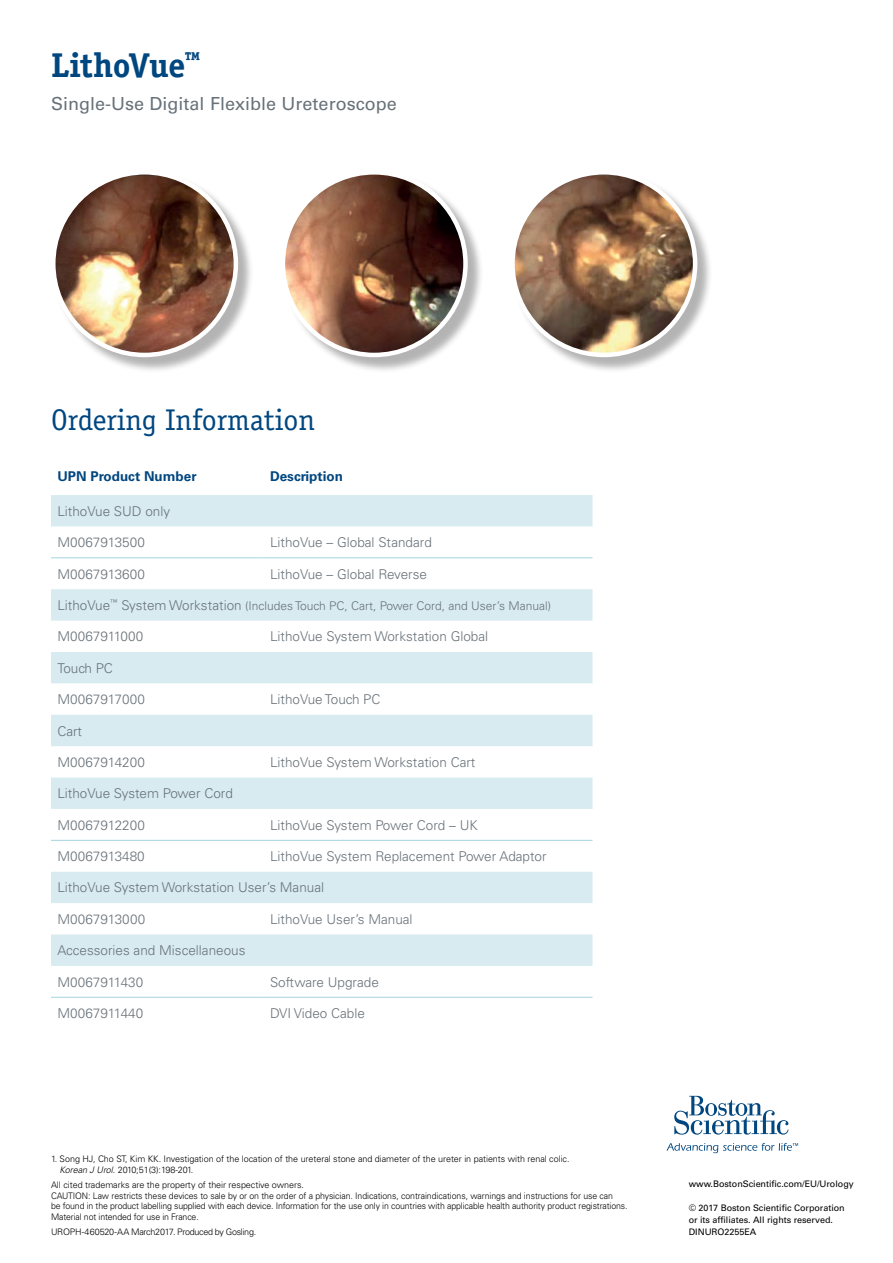
<style>
.page{position:relative;width:893px;height:1263px;background:#fff}
.page>*{position:absolute;margin:0;border:0;box-sizing:border-box;transform-origin:0 0}
.t1{font:700 34.5px "Officina Serif";letter-spacing:-.02em;color:#00467f}
.t2{font:30px "Officina Serif";color:#00467f}
.t3{font:18px "Univers";color:#687279}
.t4{font:300 13.5px "Univers CE";color:#687279}
.t5{font:700 13.5px "Univers CE";color:#00467f}
.t6{font:300 12px "Univers CE";color:#687279}
.t7{font:300 9px/10.8px "Univers CE";letter-spacing:-.005em;color:#000}
.t8{font:9px "Univers";letter-spacing:-.005em;color:#000}
.t9{font:300 9px "Univers CE";letter-spacing:-.025em;color:#000}
.s1{font-size:13.5px}
.s2{font-style:italic}
</style>
<div class="page">
<svg style="left:51px;top:495px;width:541px;height:471px"></svg>
<hr style="left:51px;top:997px;width:213px;height:1px;background:#a3d4e2">
<hr style="left:264px;top:997px;width:328px;height:1px;background:#a3d4e2">
<hr style="left:51px;top:840px;width:213px;height:1px;background:#a3d4e2">
<hr style="left:264px;top:840px;width:328px;height:1px;background:#a3d4e2">
<hr style="left:51px;top:558px;width:213px;height:1px;background:#a3d4e2">
<hr style="left:264px;top:558px;width:328px;height:1px;background:#a3d4e2">
<div style="left:53px;top:172px;width:201px;height:201px;background:#000;opacity:.3"></div>
<img style="left:53px;top:172px;width:183px;height:183px;border-radius:91px">
<div style="left:51px;top:170px;width:187px;height:187px;border:4px solid #fff;border-radius:50%"></div>
<div style="left:282px;top:172px;width:201px;height:201px;background:#000;opacity:.3"></div>
<img style="left:283px;top:172px;width:182px;height:183px;border-radius:91px">
<div style="left:281px;top:170px;width:187px;height:187px;border:4px solid #fff;border-radius:50%"></div>
<div style="left:512px;top:172px;width:201px;height:201px;background:#000;opacity:.3"></div>
<img style="left:512px;top:172px;width:183px;height:183px;border-radius:91px">
<div style="left:510px;top:170px;width:187px;height:187px;border:4px solid #fff;border-radius:50%"></div>
<svg style="left:674px;top:1096px;width:115px;height:39px"></svg>
<svg style="left:666px;top:1143px;width:132px;height:10px"></svg>
<p class="t1" style="left:51px;top:44px;width:151px">LithoVue<sup>™</sup></p>
<p class="t3" style="left:51px;top:93px;width:347px">Single-Use Digital Flexible Ureteroscope</p>
<p class="t2" style="left:51px;top:402px;width:266px">Ordering Information</p>
<p class="t5" style="left:57px;top:468px;width:141px">UPN Product Number</p>
<p class="t5" style="left:270px;top:468px;width:74px">Description</p>
<p class="t4" style="left:57px;top:503px;width:114px">LithoVue SUD only</p>
<p class="t4" style="left:57px;top:535px;width:89px">M0067913500</p>
<p class="t4" style="left:270px;top:535px;width:163px">LithoVue – Global Standard</p>
<p class="t4" style="left:57px;top:566px;width:89px">M0067913600</p>
<p class="t4" style="left:270px;top:566px;width:159px">LithoVue – Global Reverse</p>
<p class="t6" style="left:57px;top:599px;width:495px"><span class="s1">LithoVue</span><sup>™</sup> <span class="s1">System Workstation</span> (Includes Touch PC, Cart, Power Cord, and User’s Manual)</p>
<p class="t4" style="left:57px;top:629px;width:88px">M0067911000</p>
<p class="t4" style="left:270px;top:629px;width:220px">LithoVue System Workstation Global</p>
<p class="t4" style="left:57px;top:660px;width:57px">Touch PC</p>
<p class="t4" style="left:57px;top:692px;width:89px">M0067917000</p>
<p class="t4" style="left:270px;top:692px;width:112px">LithoVue Touch PC</p>
<p class="t4" style="left:57px;top:723px;width:26px">Cart</p>
<p class="t4" style="left:57px;top:754px;width:89px">M0067914200</p>
<p class="t4" style="left:270px;top:754px;width:207px">LithoVue System Workstation Cart</p>
<p class="t4" style="left:57px;top:786px;width:177px">LithoVue System Power Cord</p>
<p class="t4" style="left:57px;top:817px;width:89px">M0067912200</p>
<p class="t4" style="left:270px;top:817px;width:209px">LithoVue System Power Cord – UK</p>
<p class="t4" style="left:57px;top:849px;width:89px">M0067913480</p>
<p class="t4" style="left:270px;top:849px;width:278px">LithoVue System Replacement Power Adaptor</p>
<p class="t4" style="left:57px;top:880px;width:268px">LithoVue System Workstation User’s Manual</p>
<p class="t4" style="left:57px;top:911px;width:89px">M0067913000</p>
<p class="t4" style="left:270px;top:911px;width:144px">LithoVue User’s Manual</p>
<p class="t4" style="left:57px;top:943px;width:190px">Accessories and Miscellaneous</p>
<p class="t4" style="left:57px;top:974px;width:87px">M0067911430</p>
<p class="t4" style="left:270px;top:974px;width:110px">Software Upgrade</p>
<p class="t4" style="left:57px;top:1005px;width:87px">M0067911440</p>
<p class="t4" style="left:270px;top:1005px;width:96px">DVI Video Cable</p>
<p class="t7" style="left:60px;top:1154px;width:511px;text-indent:-9px">1. Song HJ, Cho ST, Kim KK. Investigation of the location of the ureteral stone and diameter of the ureter in patients with renal colic.<br><span class="s2">Korean J Urol</span>. 2010;51(3):198-201.</p>
<p class="t7" style="left:51px;top:1179px;width:578px">All cited trademarks are the property of their respective owners.<br>CAUTION: Law restricts these devices to sale by or on the order of a physician. Indications, contraindications, warnings and instructions for use can<br>be found in the product labelling supplied with each device. Information for the use only in countries with applicable health authority product registrations.<br>Material not intended for use in France.</p>
<p class="t9" style="left:51px;top:1227px;width:207px">UROPH-460520-AA March2017. Produced by Gosling.</p>
<p class="t8" style="left:689px;top:1179px;width:167px">www.BostonScientific.com/EU/Urology</p>
<p class="t8" style="left:689px;top:1203px;width:158px">© 2017 Boston Scientific Corporation</p>
<p class="t8" style="left:689px;top:1215px;width:146px">or its affiliates. All rights reserved.</p>
<p class="t8" style="left:689px;top:1227px;width:69px">DINURO2255EA</p>
</div>
